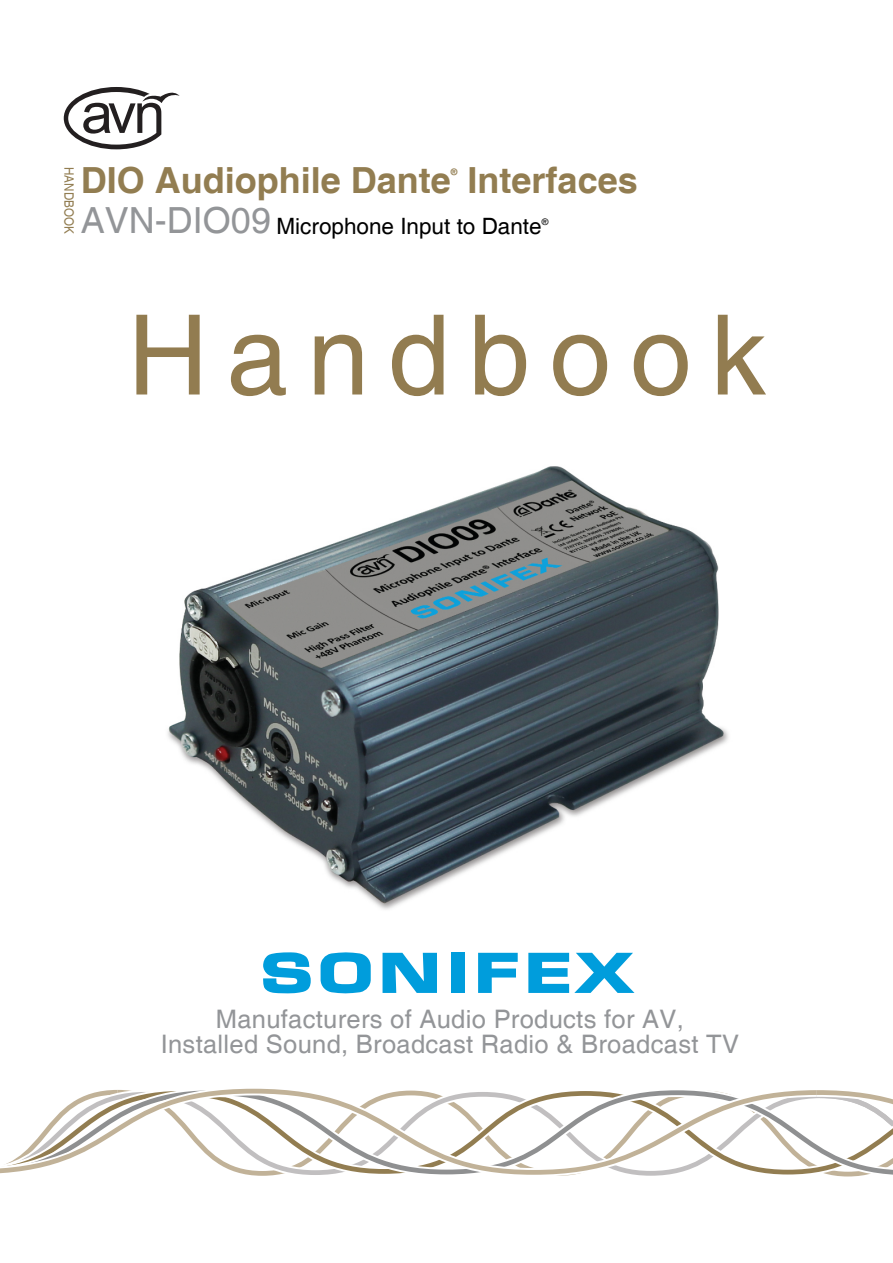
<style>
.page{position:relative;width:893px;height:1263px;background:#fff}
.page>*{position:absolute;margin:0;border:0;box-sizing:border-box;transform-origin:0 0}
.t1{font:111.15px "Helvetica";letter-spacing:.17em;color:#927c50}
.t2{font:700 36px "Helvetica";color:#927d51}
.t3{font:25.5px/25.7px "Helvetica";letter-spacing:.01em;color:#939598;text-align:center}
.t4{font:22.5px "Helvetica";color:#000}
.t5{font:13.05px "Helvetica";letter-spacing:.005em;color:#927d51;scale:.9 1}
.t6{font:700 9px "Helvetica";color:#927d51}
.t7{font:9px "Helvetica";color:#000}
.s1{font-size:36px;color:#939598}
</style>
<div class="page">
<svg style="left:263px;top:952px;width:48px;height:41px"></svg>
<svg style="left:383px;top:953px;width:54px;height:40px"></svg>
<div style="left:451px;top:953px;width:14px;height:40px;background:#009ddc"></div>
<svg style="left:478px;top:953px;width:40px;height:40px"></svg>
<svg style="left:321px;top:952px;width:50px;height:41px"></svg>
<svg style="left:528px;top:953px;width:106px;height:40px"></svg>
<svg style="left:816px;top:1090px;width:77px;height:87px"></svg>
<svg style="left:0;top:1089px;width:816px;height:86px"></svg>
<svg style="left:64px;top:87px;width:116px;height:62px"></svg>
<img style="left:167px;top:466px;width:562px;height:444px">
<p class="t5" style="left:74px;top:167px;width:76px;rotate:90deg">HANDBOOK</p>
<h2 class="t2" style="left:81px;top:167px;width:371px">DIO Audiophile Dante</h2>
<p class="t6" style="left:451px;top:168px;width:8px">®</p>
<h2 class="t2" style="left:468px;top:167px;width:172px">Interfaces</h2>
<p class="t4" style="left:81px;top:218px;width:462px"><span class="s1">AVN-DIO09</span> Microphone Input to Dante</p>
<p class="t7" style="left:542px;top:219px;width:8px">®</p>
<h1 class="t1" style="left:128px;top:314px;width:640px">Handbook</h1>
<p class="t3" style="left:161px;top:1008px;width:580px">Manufacturers of Audio Products for AV,<br>Installed Sound, Broadcast Radio &amp; Broadcast TV</p>
</div>
